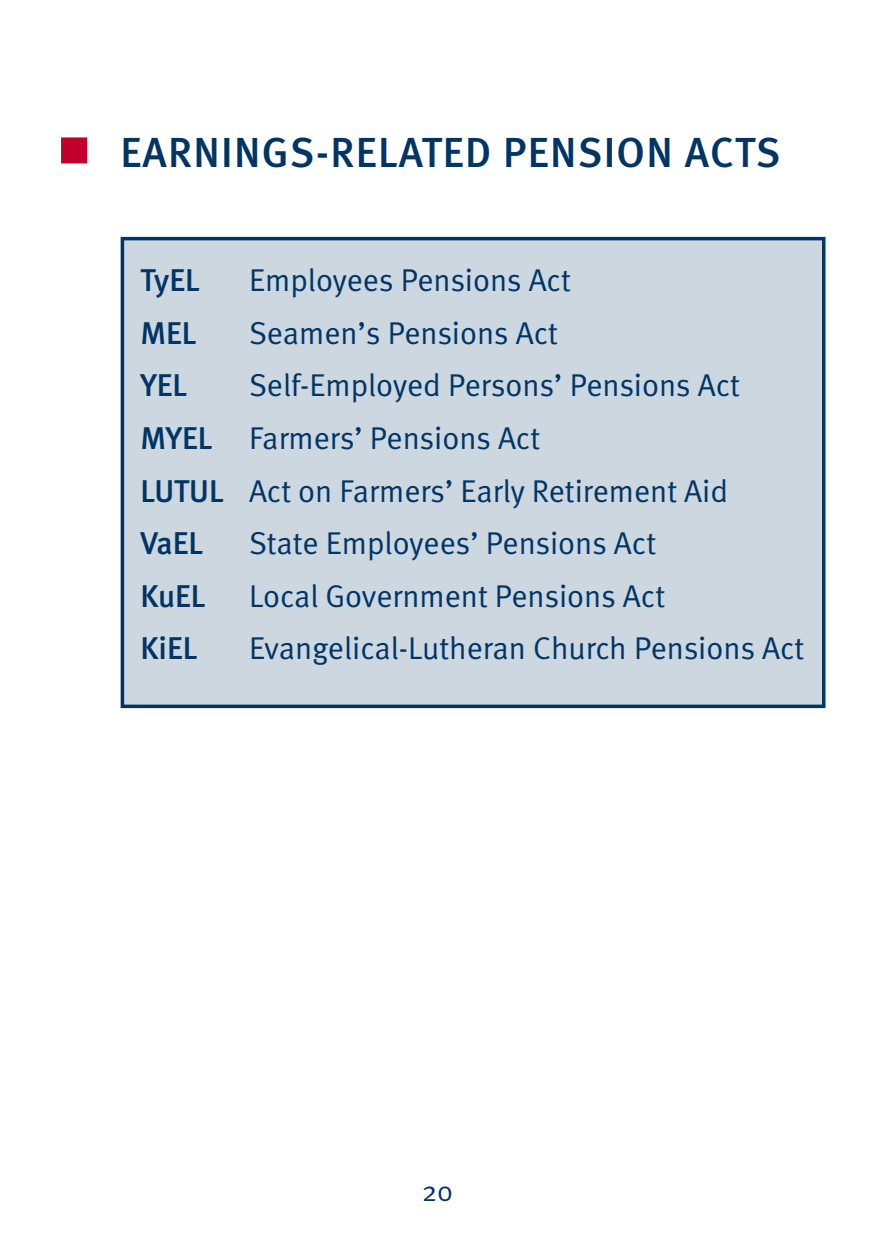
<style>
.page{position:relative;width:874px;height:1241px;background:#fff}
.page>*{position:absolute;margin:0;border:0;box-sizing:border-box;transform-origin:0 0}
.t1{font:42px "Meta Medium LF";letter-spacing:.03em;color:#003566}
.t2{font:31.5px/52.5px "Meta Normal LF";color:#003566}
.t3{font:31.5px "Meta Medium LF";color:#003566}
.t4{font:28px "Meta Normal";color:#003566}
.s1{font-family:"Meta Medium LF"}
</style>
<div class="page">
<div style="left:121px;top:237px;width:704px;height:471px;background:#ccd7e0;border:4px solid #003566"></div>
<div style="left:61px;top:137px;width:26px;height:26px;background:#c1002b"></div>
<h1 class="t1" style="left:120px;top:128px;width:661px">EARNINGS-RELATED PENSION ACTS</h1>
<p class="t3" style="left:140px;top:262px;width:61px">TyEL</p>
<p class="t2" style="left:249px;top:254px;width:323px">Employees Pensions Act</p>
<p class="t3" style="left:140px;top:315px;width:58px">MEL</p>
<p class="t2" style="left:249px;top:306px;width:310px">Seamen’s Pensions Act</p>
<p class="t3" style="left:140px;top:367px;width:48px">YEL</p>
<p class="t2" style="left:140px;top:359px;width:601px;text-indent:108px">Self-Employed Persons’ Pensions Act<br><span class="s1">MYEL</span> Farmers’ Pensions Act<br><span class="s1">LUTUL</span> Act on Farmers’ Early Retirement Aid</p>
<p class="t3" style="left:140px;top:525px;width:64px">VaEL</p>
<p class="t2" style="left:249px;top:516px;width:408px">State Employees’ Pensions Act</p>
<p class="t3" style="left:140px;top:577px;width:67px">KuEL</p>
<p class="t2" style="left:249px;top:569px;width:417px">Local Government Pensions Act</p>
<p class="t3" style="left:140px;top:630px;width:58px">KiEL</p>
<p class="t2" style="left:249px;top:621px;width:556px">Evangelical-Lutheran Church Pensions Act</p>
<p class="t4" style="left:422px;top:1175px;width:33px">20</p>
</div>
